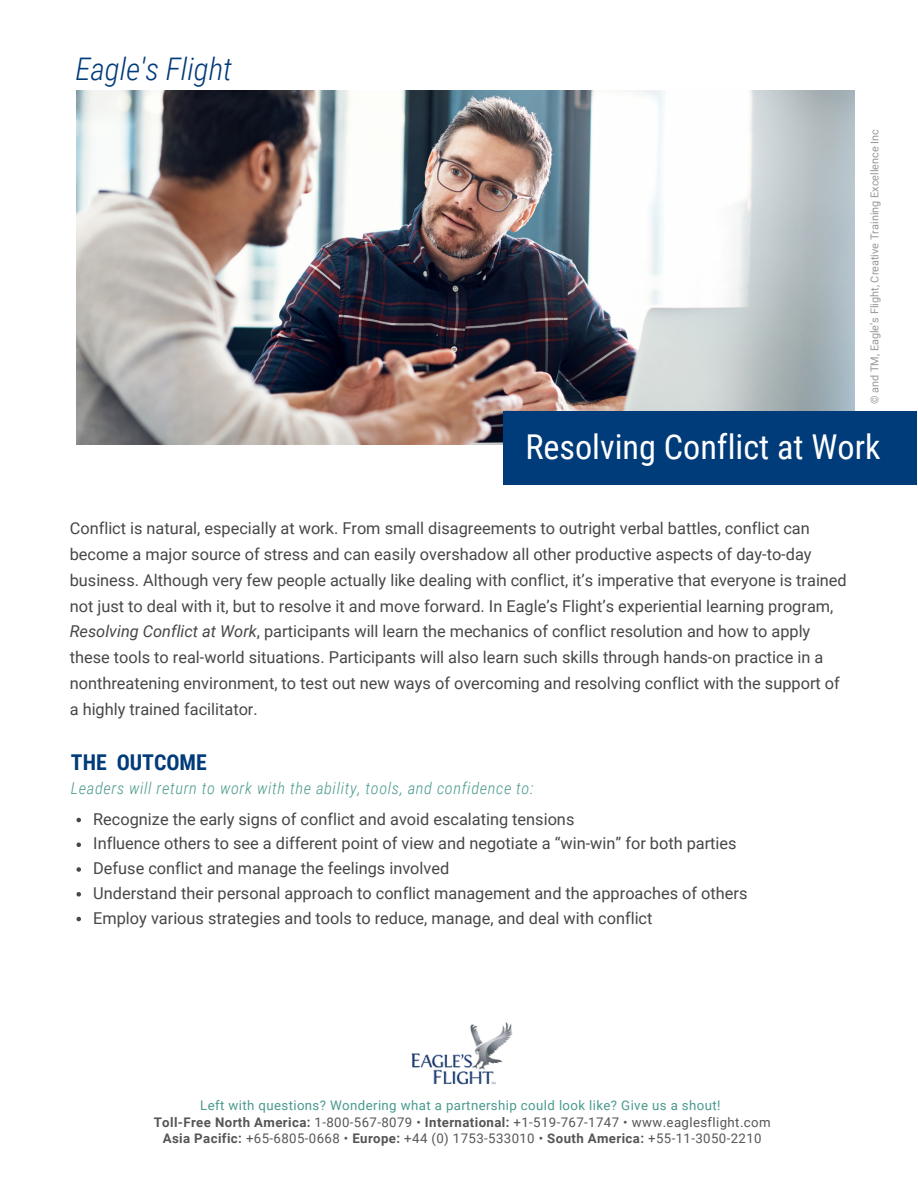
<style>
.page{position:relative;width:918px;height:1188px;background:#fff}
.page>*{position:absolute;margin:0;border:0;box-sizing:border-box;transform-origin:0 0}
.t1{font:34.2px "Roboto Condensed";color:#fff}
.t2{font:italic 300 31.2px "Roboto Condensed";color:#003b7a}
.t3{font:700 21.75px "Roboto Condensed";color:#003b7a}
.t4{font:16.35px/25.8px "Roboto";color:#474747}
.t5{font:italic 300 16.35px "Roboto Condensed";letter-spacing:.04em;color:#49998c}
.t6{font:13.2px/16.8px "Roboto";letter-spacing:.03em;color:#565656;text-align:center}
.t7{font:10.95px "Roboto";color:#97999b}
.s1{font-style:italic}
.s2{color:#49998c}
.s3{font-weight:700}
</style>
<div class="page">
<img style="left:76px;top:90px;width:779px;height:354px">
<div style="left:503px;top:412px;width:414px;height:73px;background:#003b7a"></div>
<svg style="left:76px;top:818px;width:5px;height:4px"></svg>
<svg style="left:76px;top:843px;width:5px;height:4px"></svg>
<svg style="left:76px;top:867px;width:5px;height:5px"></svg>
<svg style="left:76px;top:892px;width:5px;height:5px"></svg>
<svg style="left:76px;top:917px;width:5px;height:4px"></svg>
<img style="left:411px;top:1022px;width:102px;height:63px">
<h2 class="t2" style="left:75px;top:51px;width:158px">Eagle's Flight</h2>
<p class="t7" style="left:868px;top:404px;width:277px;rotate:-90deg">© and TM, Eagle’s Flight, Creative Training Excellence Inc</p>
<h1 class="t1" style="left:525px;top:427px;width:357px">Resolving Conflict at Work</h1>
<p class="t4" style="left:70px;top:515px;width:779px">Conflict is natural, especially at work. From small disagreements to outright verbal battles, conflict can become a major source of stress and can easily overshadow all other productive aspects of day-to-day business. Although very few people actually like dealing with conflict, it’s imperative that everyone is trained not just to deal with it, but to resolve it and move forward. In Eagle’s Flight’s experiential learning program, <span class="s1">Resolving Conflict at Work</span>, participants will learn the mechanics of conflict resolution and how to apply these tools to real-world situations. Participants will also learn such skills through hands-on practice in a nonthreatening environment, to test out new ways of overcoming and resolving conflict with the support of a highly trained facilitator.</p>
<h3 class="t3" style="left:71px;top:749px;width:137px">THE OUTCOME</h3>
<p class="t5" style="left:71px;top:779px;width:464px">Leaders will return to work with the ability, tools, and confidence to:</p>
<p class="t4" style="left:93px;top:807px;width:656px;line-height:24.8px">Recognize the early signs of conflict and avoid escalating tensions<br>Influence others to see a different point of view and negotiate a “win-win” for both parties Defuse conflict and manage the feelings involved<br>Understand their personal approach to conflict management and the approaches of others Employ various strategies and tools to reduce, manage, and deal with conflict</p>
<p class="t6" style="left:154px;top:1097px;width:619px"><span class="s2">Left with questions? Wondering what a partnership could look like? Give us a shout!<br></span><span class="s3">Toll-Free North America:</span> 1-800-567-8079 • <span class="s3">International:</span> +1-519-767-1747 • www.eaglesflight.com<br><span class="s3">Asia Pacific:</span> +65-6805-0668 • <span class="s3">Europe:</span> +44 (0) 1753-533010 • <span class="s3">South America:</span> +55-11-3050-2210</p>
</div>
